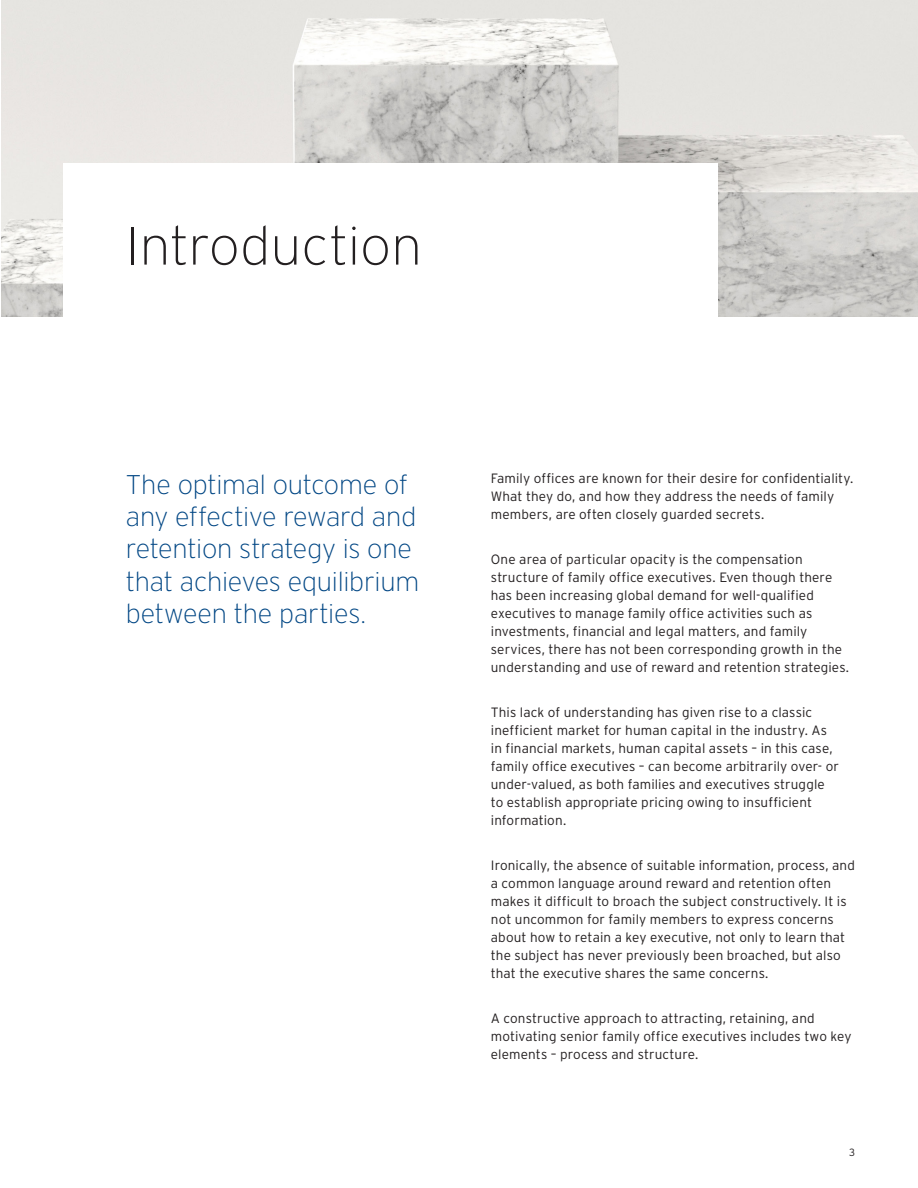
<style>
.page{position:relative;width:918px;height:1188px;background:#fff}
.page>*{position:absolute;margin:0;border:0;box-sizing:border-box;transform-origin:0 0}
.t1{font:200 54px "Interstate";letter-spacing:.005em;color:#231f20}
.Blue_Light_Intro_Cop{font:200 27px/32.4px "Interstate";letter-spacing:-.01em;color:#004684}
.Body_Copy_Bullets{font:300 13.5px/18px "Interstate";letter-spacing:.01em;color:#231f20}
.t2{font:300 10.5px "Interstate";color:#231f20}
</style>
<div class="page">
<img style="left:1px;top:0;width:917px;height:316px">
<div style="left:64px;top:163px;width:654px;height:193px;background:#fff"></div>
<p class="t1" style="left:126px;top:216px;width:297px">Introduction</p>
<p class="Blue_Light_Intro_Cop" style="left:126px;top:468px;width:295px">The optimal outcome of any effective reward and retention strategy is one that achieves equilibrium between the parties.</p>
<p class="Body_Copy_Bullets" style="left:491px;top:469px;width:364px">Family offices are known for their desire for confidentiality.<br>What they do, and how they address the needs of family members, are often closely guarded secrets.</p>
<p class="Body_Copy_Bullets" style="left:491px;top:550px;width:360px">One area of particular opacity is the compensation structure of family office executives. Even though there has been increasing global demand for well-qualified executives to manage family office activities such as investments, financial and legal matters, and family services, there has not been corresponding growth in the understanding and use of reward and retention strategies.</p>
<p class="Body_Copy_Bullets" style="left:491px;top:703px;width:350px">This lack of understanding has given rise to a classic inefficient market for human capital in the industry. As in financial markets, human capital assets – in this case, family office executives – can become arbitrarily over- or under-valued, as both families and executives struggle to establish appropriate pricing owing to insufficient information.</p>
<p class="Body_Copy_Bullets" style="left:491px;top:856px;width:366px">Ironically, the absence of suitable information, process, and a common language around reward and retention often makes it difficult to broach the subject constructively. It is not uncommon for family members to express concerns about how to retain a key executive, not only to learn that the subject has never previously been broached, but also that the executive shares the same concerns.</p>
<p class="Body_Copy_Bullets" style="left:491px;top:1010px;width:362px">A constructive approach to attracting, retaining, and motivating senior family office executives includes two key elements – process and structure.</p>
<p class="t2" style="left:849px;top:1146px;width:7px">3</p>
</div>
